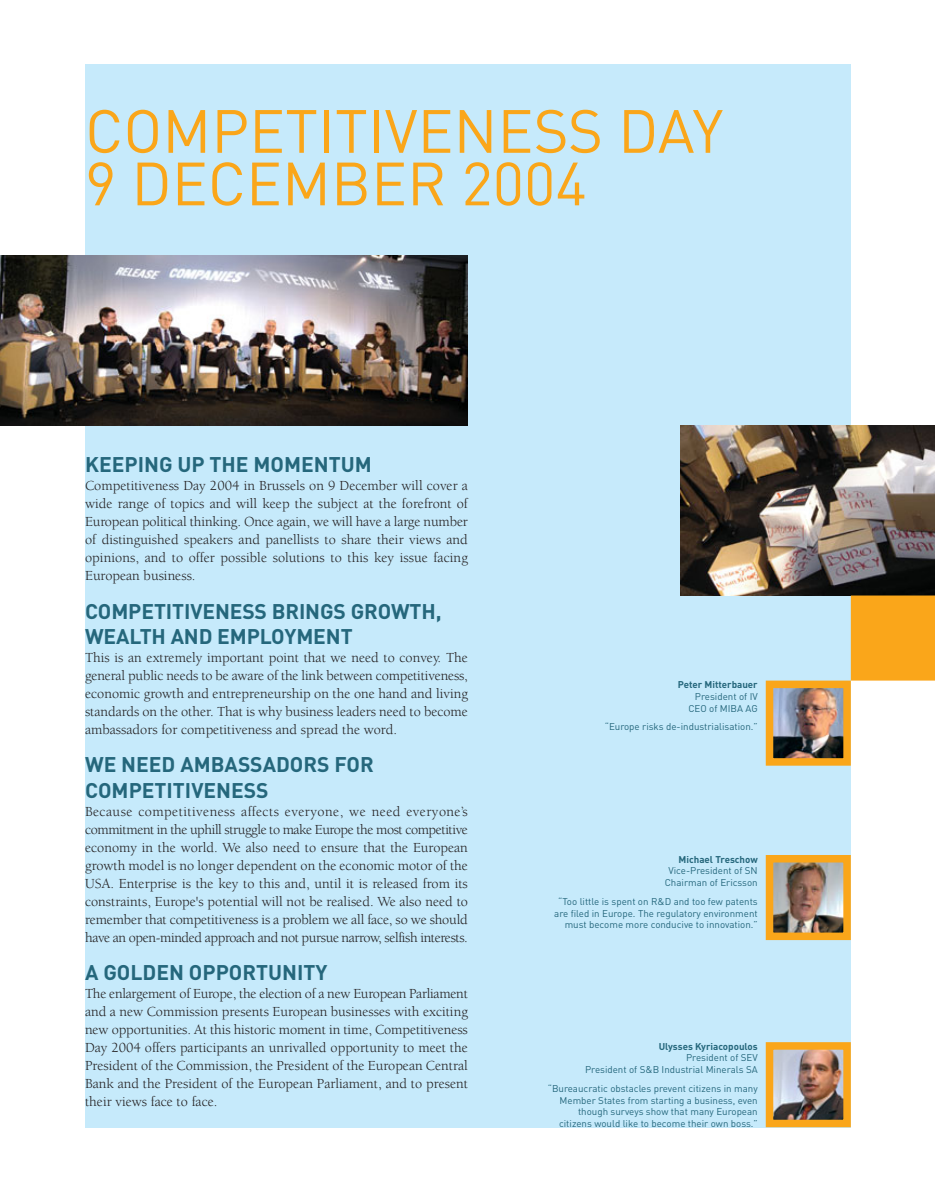
<style>
.page{position:relative;width:935px;height:1190px;background:#fff}
.page>*{position:absolute;margin:0;border:0;box-sizing:border-box;transform-origin:0 0}
.t1{font:60px/52.5px "DIN";color:#faa61a}
.t2{font:700 21px/25.2px "DIN";color:#25677c}
.t3{font:14.25px/18px "Berkeley";color:#231f20;text-align:justify}
.t4{font:9.75px/11.7px "DIN";color:#25677c;text-align:right}
.t5{font:700 9.75px "DIN";color:#25677c}
</style>
<div class="page">
<div style="left:85px;top:64px;width:765px;height:1063px;background:#c6eafb"></div>
<img style="left:0;top:255px;width:468px;height:170px">
<img style="left:680px;top:425px;width:254px;height:170px">
<div style="left:850px;top:595px;width:84px;height:85px;background:#faa61a"></div>
<img style="left:774px;top:1051px;width:67px;height:67px">
<div style="left:765px;top:1042px;width:85px;height:85px;border:8px solid #faa61a"></div>
<img style="left:774px;top:864px;width:67px;height:67px">
<div style="left:765px;top:855px;width:85px;height:85px;border:8px solid #faa61a"></div>
<img style="left:774px;top:689px;width:67px;height:67px">
<div style="left:765px;top:680px;width:85px;height:85px;border:8px solid #faa61a"></div>
<h1 class="t1" style="left:85px;top:112px;width:639px">COMPETITIVENESS DAY<br>9 DECEMBER 2004</h1>
<h2 class="t2" style="left:85px;top:454px;width:288px">KEEPING UP THE MOMENTUM</h2>
<p class="t3" style="left:85px;top:478px;width:384px">Competitiveness Day 2004 in Brussels on 9 December will cover a wide range of topics and will keep the subject at the forefront of European political thinking. Once again, we will have a large number of distinguished speakers and panellists to share their views and opinions, and to offer possible solutions to this key issue facing European business.</p>
<h2 class="t2" style="left:85px;top:600px;width:358px">COMPETITIVENESS BRINGS GROWTH,<br>WEALTH AND EMPLOYMENT</h2>
<p class="t3" style="left:85px;top:649px;width:384px">This is an extremely important point that we need to convey. The general public needs to be aware of the link between competitiveness, economic growth and entrepreneurship on the one hand and living standards on the other. That is why business leaders need to become ambassadors for competitiveness and spread the word.</p>
<h2 class="t2" style="left:85px;top:754px;width:290px">WE NEED AMBASSADORS FOR<br>COMPETITIVENESS</h2>
<p class="t3" style="left:85px;top:803px;width:384px">Because competitiveness affects everyone, we need everyone’s commitment in the uphill struggle to make Europe the most competitive economy in the world. We also need to ensure that the European growth model is no longer dependent on the economic motor of the USA. Enterprise is the key to this and, until it is released from its constraints, Europe's potential will not be realised. We also need to remember that competitiveness is a problem we all face, so we should have an open-minded approach and not pursue narrow, selfish interests.</p>
<h2 class="t2" style="left:85px;top:962px;width:244px">A GOLDEN OPPORTUNITY</h2>
<p class="t3" style="left:85px;top:986px;width:384px">The enlargement of Europe, the election of a new European Parliament and a new Commission presents European businesses with exciting new opportunities. At this historic moment in time, Competitiveness Day 2004 offers participants an unrivalled opportunity to meet the President of the Commission, the President of the European Central Bank and the President of the European Parliament, and to present their views face to face.</p>
<p class="t5" style="left:677px;top:681px;width:82px">Peter Mitterbauer</p>
<p class="t4" style="left:688px;top:691px;width:71px">President of IV<br>CEO of MIBA AG</p>
<p class="t4" style="left:605px;top:722px;width:154px">“Europe risks de-industrialisation.”</p>
<p class="t5" style="left:678px;top:855px;width:81px">Michael Treschow</p>
<p class="t4" style="left:664px;top:866px;width:94px;text-align:center">Vice-President of SN<br>Chairman of Ericsson</p>
<p class="t4" style="left:554px;top:896px;width:205px">“Too little is spent on R&amp;D and too few patents are filed in Europe. The regulatory environment must become more conducive to innovation.”</p>
<p class="t5" style="left:658px;top:1043px;width:100px">Ulysses Kyriacopoulos</p>
<p class="t4" style="left:585px;top:1053px;width:174px">President of SEV<br>President of S&amp;B Industrial Minerals SA</p>
<p class="t4" style="left:547px;top:1083px;width:211px">“Bureaucratic obstacles prevent citizens in many Member States from starting a business, even though surveys show that many European citizens would like to become their own boss.”</p>
</div>
